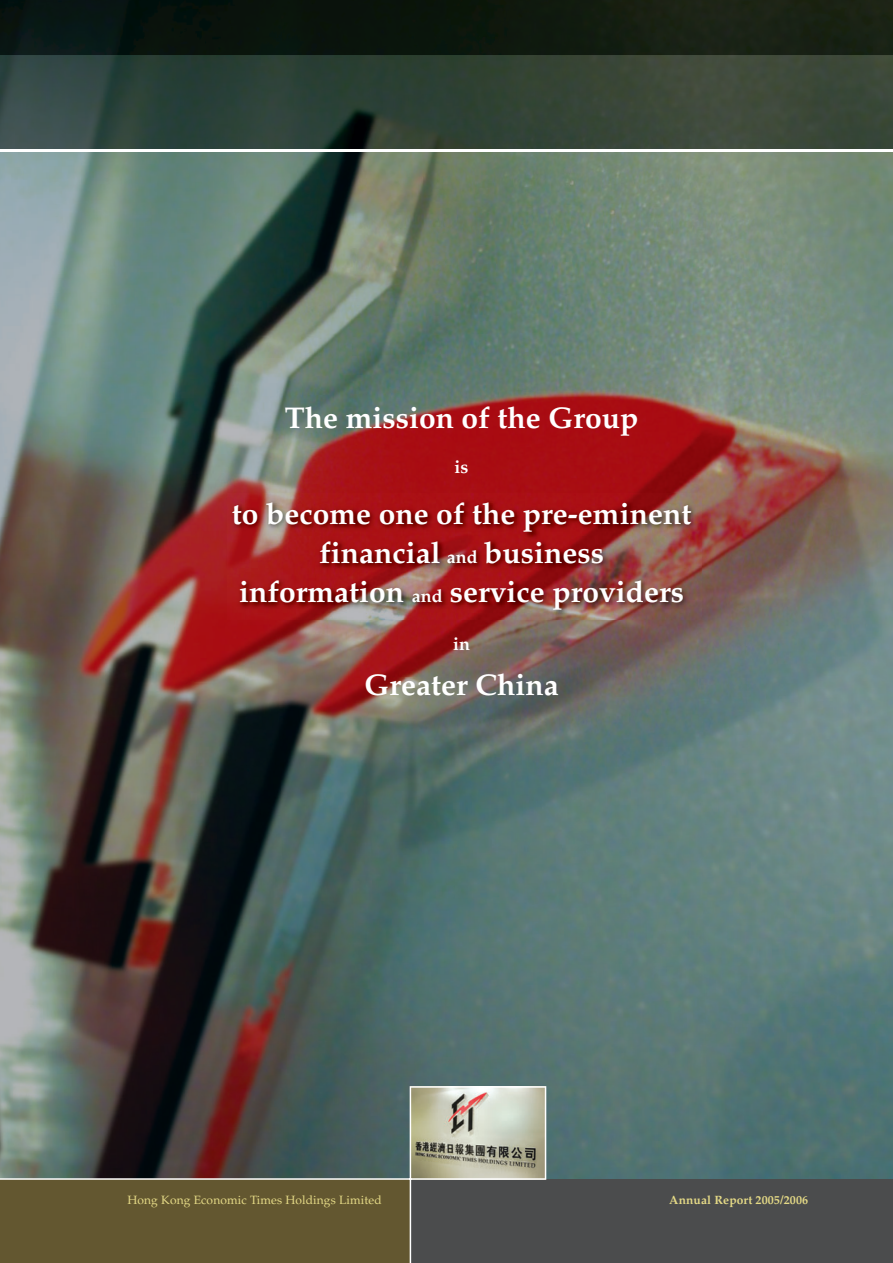
<style>
.page{position:relative;width:893px;height:1263px;background:#fff}
.page>*{position:absolute;margin:0;border:0;box-sizing:border-box;transform-origin:0 0}
.t1{font:700 30px/39px "Palatino";color:#fff;text-align:center}
.t2{font:700 18px "Palatino";color:#fff}
.t3{font:12px "Palatino";letter-spacing:.01em;color:#e4d986}
.t4{font:700 12px "Palatino";letter-spacing:.01em;color:#e4d986}
.s1{font-size:18px}
</style>
<div class="page">
<img style="left:0;top:55px;width:892px;height:456px">
<img style="left:0;top:511px;width:277px;height:575px">
<img style="left:701px;top:497px;width:191px;height:682px">
<img style="left:277px;top:607px;width:433px;height:572px">
<svg style="left:0;top:0;width:892px;height:55px;background:#0f1910"></svg>
<hr style="left:0;top:149px;width:892px;height:3px;background:#fff">
<div style="left:0;top:1179px;width:892px;height:84px;background:#4b4c4d"></div>
<svg style="left:0;top:1086px;width:546px;height:177px;background:#62604e"></svg>
<img style="left:227px;top:493px;width:474px;height:126px">
<p class="t1" style="left:285px;top:402px;width:355px">The mission of the Group</p>
<p class="t2" style="left:454px;top:460px;width:15px">is</p>
<p class="t1" style="left:232px;top:498px;width:461px">to become one of the pre-eminent financial <span class="s1">and</span> business<br>information <span class="s1">and</span> service providers</p>
<p class="t2" style="left:453px;top:637px;width:18px">in</p>
<p class="t1" style="left:364px;top:669px;width:196px">Greater China</p>
<p class="t3" style="left:127px;top:1195px;width:256px">Hong Kong Economic Times Holdings Limited</p>
<p class="t4" style="left:669px;top:1195px;width:140px">Annual Report 2005/2006</p>
</div>
